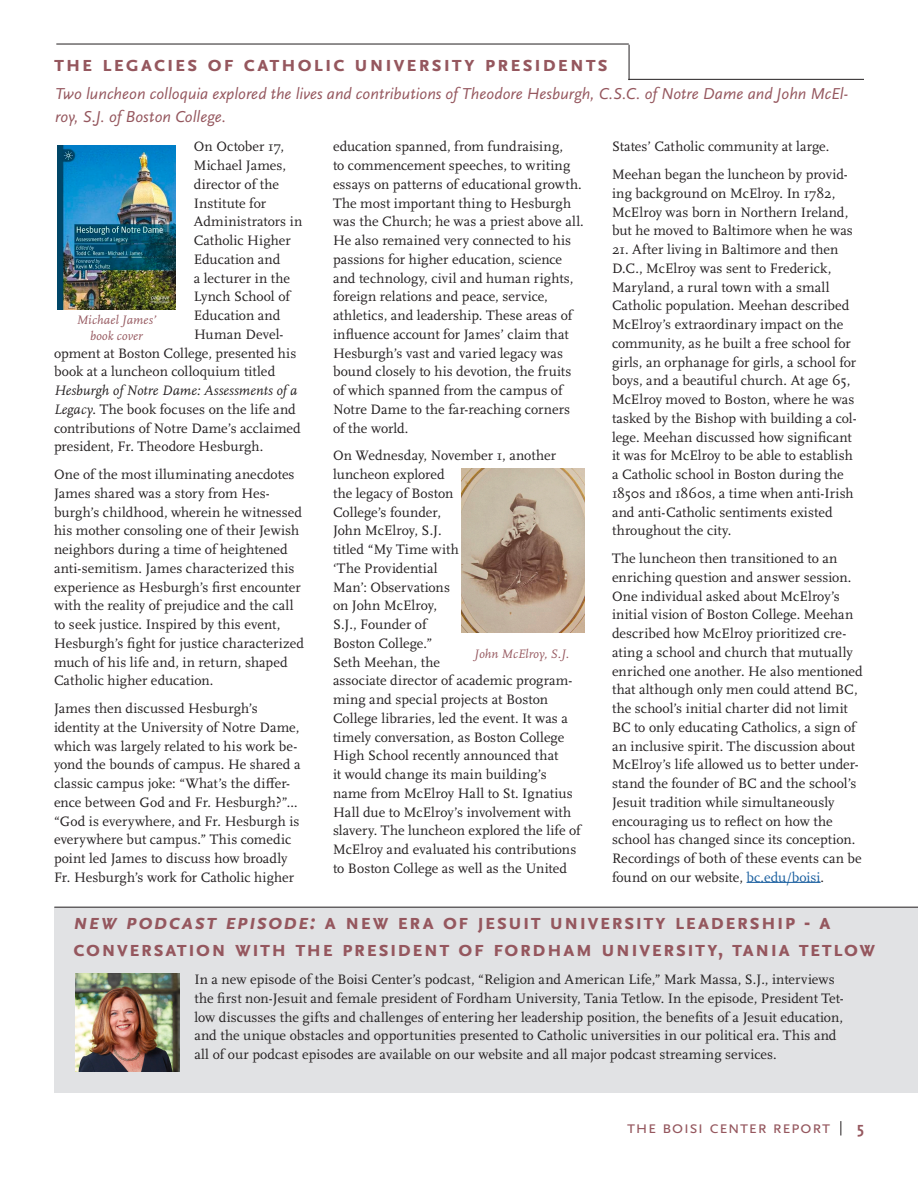
<style>
.page{position:relative;width:918px;height:1188px;background:#fff}
.page>*{position:absolute;margin:0;border:0;box-sizing:border-box;transform-origin:0 0}
.t1{font:700 22.5px/27px "Scala Sans OT";letter-spacing:.045em;color:#95575e}
.t2{font:18px "Scala Sans OT";letter-spacing:.015em;color:#95575e}
.t3{font:italic 16.5px/22.5px "Scala Sans OT";letter-spacing:.005em;color:#95575e}
.t4{font:700 16.5px "Scala Sans OT";color:#95575e}
.t5{font:14.25px/18.8px "Scala OT";letter-spacing:.005em;color:#231f20}
.t6{font:italic 14.25px "Scala OT";letter-spacing:.01em;color:#231f20}
.t7{font:italic 12.75px "Scala OT";letter-spacing:.01em;color:#95575e}
.s1{font-style:italic}
.s2{color:#175d9e}
</style>
<div class="page">
<svg style="left:841px;top:1121px;width:1px;height:15px"></svg>
<hr style="left:628px;top:79px;width:236px;height:1px;background:#231f20">
<hr style="left:747px;top:882px;width:74px;height:1px;background:#175d9e">
<div style="left:54px;top:907px;width:864px;height:186px;background:#e1e2e4"></div>
<hr style="left:54px;top:907px;width:864px;height:1px;background:#231f20">
<img style="left:57px;top:145px;width:119px;height:165px">
<img style="left:462px;top:468px;width:123px;height:164px">
<hr style="left:629px;top:45px;width:1px;height:35px;background:#231f20">
<hr style="left:56px;top:44px;width:573px;height:1px;background:#231f20">
<img style="left:76px;top:973px;width:103px;height:98px">
<p class="t1" style="left:54px;top:51px;width:556px">the legacies of catholic university presidents</p>
<p class="t3" style="left:55px;top:83px;width:795px">Two luncheon colloquia explored the lives and contributions ofTheodore Hesburgh, C.S.C. ofNotre Dame and John McEl&shy;roy, S.J. ofBoston College.</p>
<p class="t5" style="left:194px;top:138px;width:92px">On October 17,</p>
<p class="t5" style="left:194px;top:157px;width:94px">Michael James,</p>
<p class="t5" style="left:194px;top:175px;width:87px">director of the</p>
<p class="t5" style="left:194px;top:194px;width:74px">Institute for</p>
<p class="t5" style="left:194px;top:213px;width:110px">Administrators in</p>
<p class="t5" style="left:194px;top:232px;width:99px">Catholic Higher</p>
<p class="t5" style="left:194px;top:250px;width:88px">Education and</p>
<p class="t5" style="left:194px;top:269px;width:98px">a lecturer in the</p>
<p class="t5" style="left:194px;top:288px;width:98px">Lynch School of</p>
<p class="t5" style="left:194px;top:307px;width:88px">Education and</p>
<p class="t5" style="left:194px;top:325px;width:91px">Human Devel-</p>
<p class="t5" style="left:54px;top:344px;width:244px">opment at Boston College, presented his</p>
<p class="t5" style="left:54px;top:363px;width:223px">book at a luncheon colloquium titled</p>
<p class="t6" style="left:54px;top:383px;width:245px">Hesburgh of Notre Dame: Assessments of a</p>
<p class="t5" style="left:54px;top:400px;width:243px"><span class="s1">Legacy</span>. The book focuses on the life and</p>
<p class="t5" style="left:54px;top:419px;width:248px">contributions of Notre Dame’s acclaimed</p>
<p class="t5" style="left:54px;top:438px;width:211px">president, Fr. Theodore Hesburgh.</p>
<p class="t5" style="left:54px;top:466px;width:252px">One of the most illuminating anecdotes James shared was a story from Hes&shy;burgh’s childhood, wherein he witnessed his mother consoling one of their Jewish neighbors during a time of heightened anti-semitism. James characterized this experience as Hesburgh’s first encounter with the reality of prejudice and the call to seek justice. Inspired by this event, Hesburgh’s fight for justice characterized much of his life and, in return, shaped Catholic higher education.</p>
<p class="t5" style="left:54px;top:700px;width:248px">James then discussed Hesburgh’s identity at the University of Notre Dame, which was largely related to his work be&shy;yond the bounds of campus. He shared a classic campus joke: “What’s the differ&shy;ence between God and Fr. Hesburgh?”… “God is everywhere, and Fr. Hesburgh is everywhere but campus.” This comedic point led James to discuss how broadly Fr. Hesburgh’s work for Catholic higher</p>
<p class="t5" style="left:333px;top:138px;width:252px">education spanned, from fundraising,<br>to commencement speeches, to writing essays on patterns of educational growth.<br>The most important thing to Hesburgh was the Church; he was a priest above all.<br>He also remained very connected to his passions for higher education, science and technology, civil and human rights, foreign relations and peace, service, athletics, and leadership. These areas of influence account for James’ claim that Hesburgh’s vast and varied legacy was bound closely to his devotion, the fruits of which spanned from the campus of Notre Dame to the far-reaching corners of the world.</p>
<p class="t5" style="left:333px;top:447px;width:225px">On Wednesday, November 1, another luncheon explored<br>the legacy of Boston<br>College’s founder,<br>John McElroy, S.J.<br>titled “My Time with<br>‘The Providential<br>Man’: Observations<br>on John McElroy,<br>S.J., Founder of<br>Boston College.”<br>Seth Meehan, the</p>
<p class="t5" style="left:333px;top:672px;width:249px">associate director of academic program&shy;ming and special projects at Boston College libraries, led the event. It was a timely conversation, as Boston College High School recently announced that<br>it would change its main building’s name from McElroy Hall to St. Ignatius Hall due to McElroy’s involvement with slavery. The luncheon explored the life of McElroy and evaluated his contributions to Boston College as well as the United</p>
<p class="t5" style="left:612px;top:138px;width:219px">States’ Catholic community at large.</p>
<p class="t5" style="left:612px;top:166px;width:242px">Meehan began the luncheon by provid&shy;ing background on McElroy. In 1782, McElroy was born in Northern Ireland, but he moved to Baltimore when he was</p>
<p class="t5" style="left:612px;top:241px;width:246px">21. After living in Baltimore and then D.C., McElroy was sent to Frederick, Maryland, a rural town with a small Catholic population. Meehan described McElroy’s extraordinary impact on the community, as he built a free school for girls, an orphanage for girls, a school for boys, and a beautiful church. At age 65, McElroy moved to Boston, where he was tasked by the Bishop with building a col&shy;lege. Meehan discussed how significant it was for McElroy to be able to establish a Catholic school in Boston during the 1850s and 1860s, a time when anti-Irish and anti-Catholic sentiments existed throughout the city.</p>
<p class="t5" style="left:612px;top:550px;width:252px">The luncheon then transitioned to an enriching question and answer session.<br>One individual asked about McElroy’s initial vision of Boston College. Meehan described how McElroy prioritized cre&shy;ating a school and church that mutually enriched one another. He also mentioned that although only men could attend BC, the school’s initial charter did not limit BC to only educating Catholics, a sign of an inclusive spirit. The discussion about McElroy’s life allowed us to better under&shy;stand the founder of BC and the school’s Jesuit tradition while simultaneously encouraging us to reflect on how the school has changed since its conception.<br>Recordings of both of these events can be found on our website, <span class="s2">bc.edu/boisi</span>.</p>
<p class="t1" style="left:73px;top:908px;width:804px"><span class="s1">new podcast episode:</span> a new era of jesuit university leadership - a conversation with the president of fordham university, tania tetlow</p>
<p class="t5" style="left:194px;top:971px;width:651px">In a new episode of the Boisi Center’s podcast, “Religion and American Life,” Mark Massa, S.J., interviews the first non-Jesuit and female president of Fordham University, Tania Tetlow. In the episode, President Tet&shy;low discusses the gifts and challenges of entering her leadership position, the benefits of a Jesuit education, and the unique obstacles and opportunities presented to Catholic universities in our political era. This and all of our podcast episodes are available on our website and all major podcast streaming services.</p>
<p class="t7" style="left:77px;top:313px;width:81px">Michael James’</p>
<p class="t7" style="left:90px;top:329px;width:54px">book cover</p>
<p class="t7" style="left:474px;top:647px;width:96px">John McElroy, S.J.</p>
<p class="t2" style="left:627px;top:1118px;width:205px">the boisi center report</p>
<p class="t4" style="left:857px;top:1119px;width:8px">5</p>
</div>
